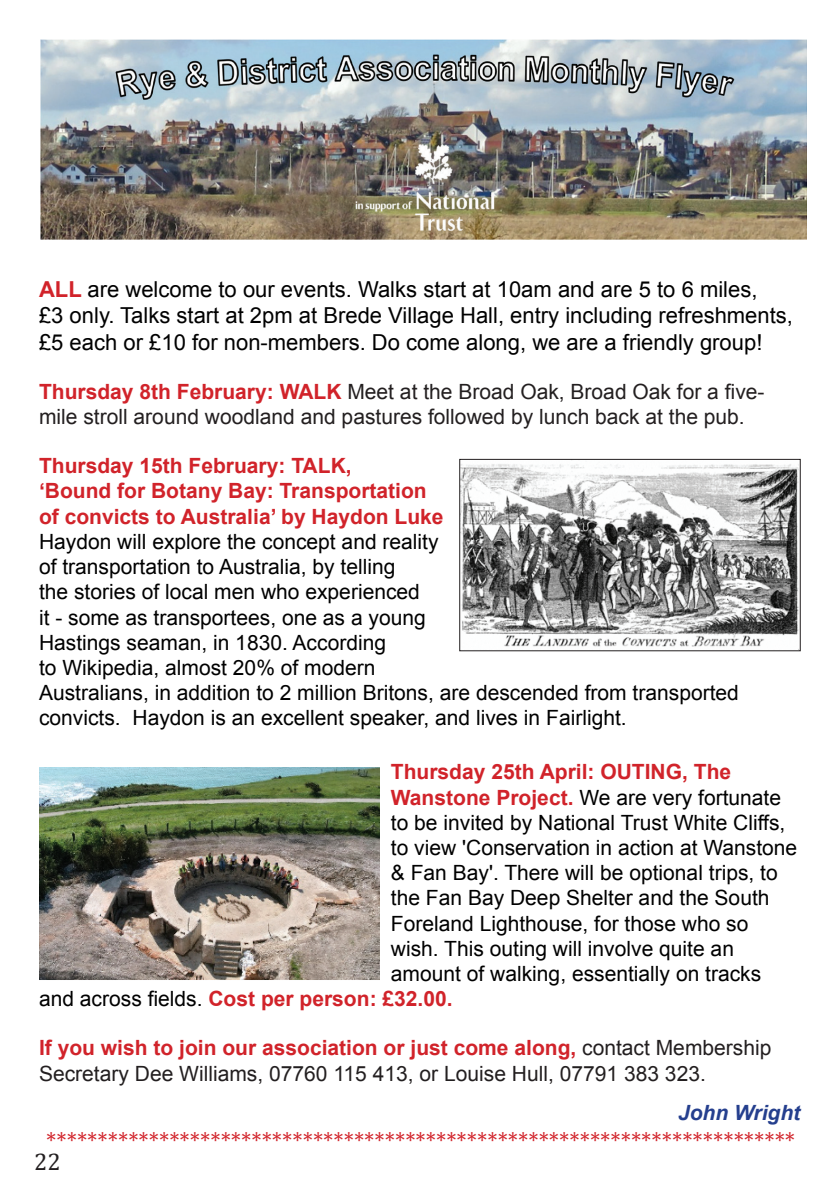
<style>
.page{position:relative;width:840px;height:1191px;background:#fff}
.page>*{position:absolute;margin:0;border:0;box-sizing:border-box;transform-origin:0 0}
.t1{font:24px "Cambria";color:#d1232a}
.t2{font:24px "Cambria";color:#231f20}
.t3{font:22px/26.4px "Arial";color:#000}
.t4{font:21px/25.2px "Arial";color:#000}
.t5{font:21px/25.2px "Arial";color:#231f20}
.t6{font:700 21px/25.2px "Arial";color:#d1232a}
.t7{font:italic 700 21px "Arial";color:#253f8e}
.s1{font-weight:700;color:#d1232a}
.s2{font-weight:400;color:#000}
</style>
<div class="page">
<img style="left:40px;top:40px;width:766px;height:200px">
<img style="left:461px;top:464px;width:337px;height:183px">
<div style="left:459px;top:459px;width:341px;height:192px;border:1px solid #231f20"></div>
<img style="left:39px;top:767px;width:340px;height:213px">
<p class="t3" style="left:39px;top:276px;width:755px"><span class="s1">ALL</span> are welcome to our events. Walks start at 10am and are 5 to 6 miles,<br>£3 only. Talks start at 2pm at Brede Village Hall, entry including refreshments, £5 each or £10 for non-members. Do come along, we are a friendly group!</p>
<p class="t5" style="left:39px;top:379px;width:726px"><span class="s1">Thursday 8th February: WALK</span> Meet at the Broad Oak, Broad Oak for a five&shy;mile stroll around woodland and pastures followed by lunch back at the pub.</p>
<p class="t6" style="left:39px;top:454px;width:406px">Thursday 15th February: TALK,<br>‘Bound for Botany Bay: Transportation of convicts to Australia’ by Haydon Luke</p>
<p class="t4" style="left:39px;top:529px;width:701px">Haydon will explore the concept and reality<br>of transportation to Australia, by telling<br>the stories of local men who experienced<br>it - some as transportees, one as a young<br>Hastings seaman, in 1830. According<br>to Wikipedia, almost 20% of modern<br>Australians, in addition to 2 million Britons, are descended from transported convicts. Haydon is an excellent speaker, and lives in Fairlight.</p>
<p class="t6" style="left:390px;top:760px;width:341px">Thursday 25th April: OUTING, The</p>
<p class="t4" style="left:390px;top:785px;width:391px"><span class="s1">Wanstone Project.</span> We are very fortunate</p>
<p class="t4" style="left:390px;top:810px;width:396px">to be invited by National Trust White Cliffs,</p>
<p class="t4" style="left:390px;top:835px;width:407px">to view 'Conservation in action at Wanstone</p>
<p class="t4" style="left:390px;top:860px;width:388px">&amp; Fan Bay'. There will be optional trips, to</p>
<p class="t4" style="left:390px;top:885px;width:380px">the Fan Bay Deep Shelter and the South</p>
<p class="t4" style="left:390px;top:911px;width:359px">Foreland Lighthouse, for those who so</p>
<p class="t4" style="left:390px;top:936px;width:344px">wish. This outing will involve quite an</p>
<p class="t4" style="left:390px;top:961px;width:371px">amount of walking, essentially on tracks</p>
<p class="t6" style="left:39px;top:987px;width:415px"><span class="s2">and across fields.</span> Cost per person: £32.00.</p>
<p class="t5" style="left:39px;top:1035px;width:733px"><span class="s1">If you wish to join our association or just come along,</span> contact Membership<br>Secretary Dee Williams, 07760 115 413, or Louise Hull, 07791 383 323.</p>
<p class="t7" style="left:677px;top:1099px;width:124px">John Wright</p>
<p class="t1" style="left:46px;top:1126px;width:750px">*************************************************************************</p>
<p class="t2" style="left:34px;top:1147px;width:28px">22</p>
</div>
